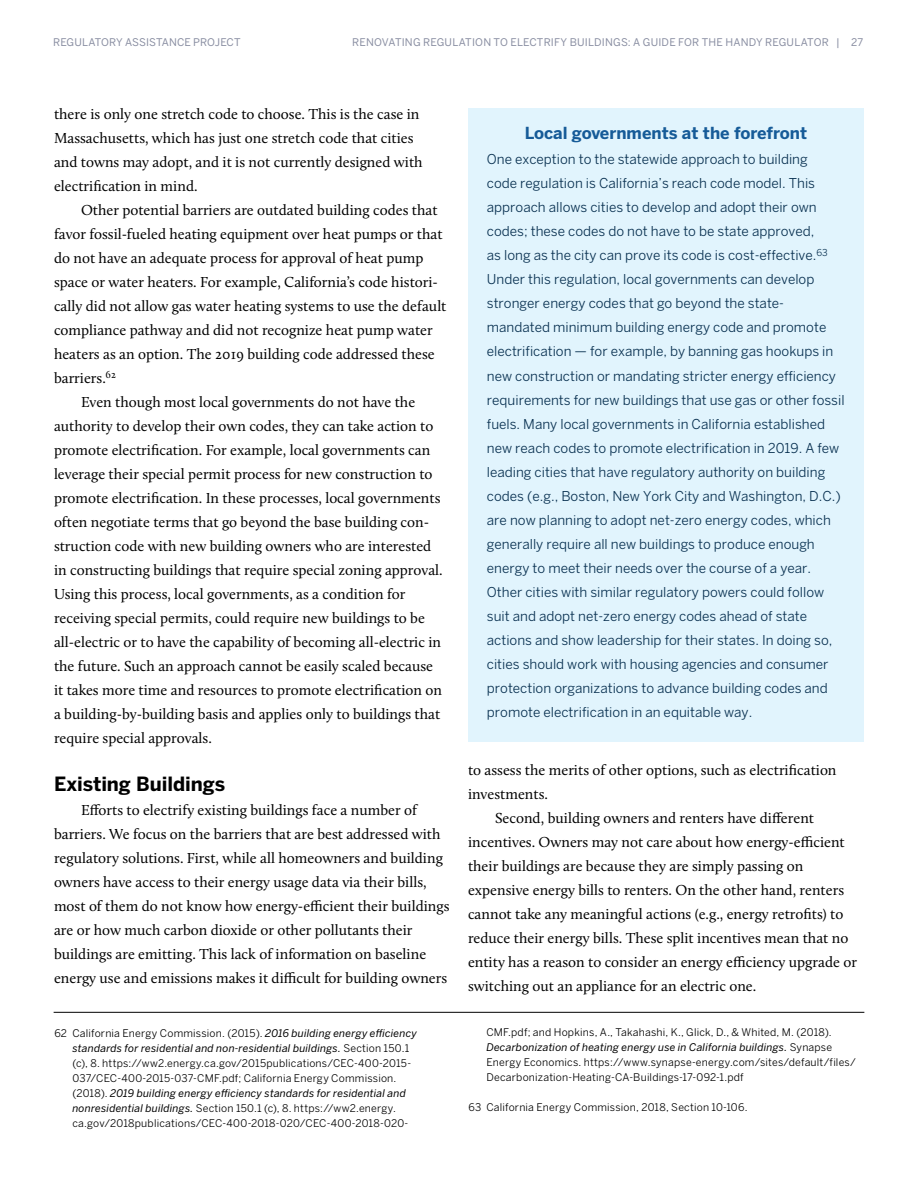
<style>
.page{position:relative;width:918px;height:1188px;background:#fff}
.page>*{position:absolute;margin:0;border:0;box-sizing:border-box;transform-origin:0 0}
.t1{font:700 19.5px "Benton Sans";letter-spacing:-.005em;color:#000}
.t2{font:700 16.5px "Benton Sans";color:#165b98}
.t3{font:15px/24px "Calluna";color:#000}
.t4{font:13.5px/24px "Benton Sans";color:#083050}
.t5{font:10.5px/15px "Benton Sans";letter-spacing:.02em;color:#000}
.t6{font:10.5px "Benton Sans";letter-spacing:.015em;color:#888da1}
.s1{font-style:italic}
</style>
<div class="page">
<div style="left:468px;top:108px;width:395px;height:634px;background:#e1f4fd"></div>
<hr style="left:54px;top:1012px;width:810px;height:1px;background:#000">
<p class="t6" style="left:53px;top:36px;width:189px">REGULATORY ASSISTANCE PROJECT</p>
<p class="t6" style="left:352px;top:36px;width:512px">RENOVATING REGULATION TO ELECTRIFY BUILDINGS: A GUIDE FOR THE HANDY REGULATOR | 27</p>
<p class="t3" style="left:54px;top:102px;width:370px">there is only one stretch code to choose. This is the case in Massachusetts, which has just one stretch code that cities and towns may adopt, and it is not currently designed with electrification in mind.</p>
<p class="t3" style="left:81px;top:198px;width:358px">Other potential barriers are outdated building codes that</p>
<p class="t3" style="left:54px;top:222px;width:390px">favor fossil-fueled heating equipment over heat pumps or that</p>
<p class="t3" style="left:54px;top:246px;width:371px">do not have an adequate process for approval of heat pump</p>
<p class="t3" style="left:54px;top:270px;width:385px">space or water heaters. For example, California’s code histori-</p>
<p class="t3" style="left:54px;top:294px;width:394px">cally did not allow gas water heating systems to use the default</p>
<p class="t3" style="left:54px;top:318px;width:380px">compliance pathway and did not recognize heat pump water</p>
<p class="t3" style="left:54px;top:342px;width:382px">heaters as an option. The 2019 building code addressed these</p>
<p class="t3" style="left:54px;top:366px;width:63px">barriers.<sup>62</sup></p>
<p class="t3" style="left:81px;top:390px;width:336px">Even though most local governments do not have the</p>
<p class="t3" style="left:54px;top:414px;width:381px">authority to develop their own codes, they can take action to</p>
<p class="t3" style="left:54px;top:438px;width:378px">promote electrification. For example, local governments can</p>
<p class="t3" style="left:54px;top:462px;width:380px">leverage their special permit process for new construction to</p>
<p class="t3" style="left:54px;top:486px;width:388px">promote electrification. In these processes, local governments</p>
<p class="t3" style="left:54px;top:510px;width:377px">often negotiate terms that go beyond the base building con-</p>
<p class="t3" style="left:54px;top:534px;width:379px">struction code with new building owners who are interested</p>
<p class="t3" style="left:54px;top:558px;width:390px">in constructing buildings that require special zoning approval.</p>
<p class="t3" style="left:54px;top:582px;width:353px">Using this process, local governments, as a condition for</p>
<p class="t3" style="left:54px;top:606px;width:372px">receiving special permits, could require new buildings to be</p>
<p class="t3" style="left:54px;top:630px;width:389px">all-electric or to have the capability of becoming all-electric in</p>
<p class="t3" style="left:54px;top:654px;width:381px">the future. Such an approach cannot be easily scaled because</p>
<p class="t3" style="left:54px;top:678px;width:390px">it takes more time and resources to promote electrification on</p>
<p class="t3" style="left:54px;top:702px;width:388px">a building-by-building basis and applies only to buildings that</p>
<p class="t3" style="left:54px;top:726px;width:159px">require special approvals.</p>
<h1 class="t1" style="left:54px;top:772px;width:173px">Existing Buildings</h1>
<p class="t3" style="left:54px;top:798px;width:397px;text-indent:27px">Efforts to electrify existing buildings face a number of barriers. We focus on the barriers that are best addressed with regulatory solutions. First, while all homeowners and building owners have access to their energy usage data via their bills, most of them do not know how energy-efficient their buildings are or how much carbon dioxide or other pollutants their buildings are emitting. This lack of information on baseline energy use and emissions makes it difficult for building owners</p>
<p class="t2" style="left:525px;top:123px;width:284px">Local governments at the forefront</p>
<p class="t4" style="left:487px;top:147px;width:359px">One exception to the statewide approach to building<br>code regulation is California’s reach code model. This approach allows cities to develop and adopt their own codes; these codes do not have to be state approved,<br>as long as the city can prove its code is cost-effective.<sup>63<br></sup>Under this regulation, local governments can develop stronger energy codes that go beyond the state&shy;mandated minimum building energy code and promote electrification — for example, by banning gas hookups in new construction or mandating stricter energy efficiency requirements for new buildings that use gas or other fossil fuels. Many local governments in California established new reach codes to promote electrification in 2019. A few leading cities that have regulatory authority on building codes (e.g., Boston, New York City and Washington, D.C.) are now planning to adopt net-zero energy codes, which generally require all new buildings to produce enough energy to meet their needs over the course of a year.<br>Other cities with similar regulatory powers could follow suit and adopt net-zero energy codes ahead of state actions and show leadership for their states. In doing so, cities should work with housing agencies and consumer protection organizations to advance building codes and promote electrification in an equitable way.</p>
<p class="t3" style="left:468px;top:758px;width:370px">to assess the merits of other options, such as electrification investments.</p>
<p class="t3" style="left:468px;top:806px;width:391px;text-indent:27px">Second, building owners and renters have different incentives. Owners may not care about how energy-efficient their buildings are because they are simply passing on expensive energy bills to renters. On the other hand, renters cannot take any meaningful actions (e.g., energy retrofits) to reduce their energy bills. These split incentives mean that no entity has a reason to consider an energy efficiency upgrade or switching out an appliance for an electric one.</p>
<p class="t5" style="left:72px;top:1025px;width:346px;text-indent:-18px">62 California Energy Commission. (2015). <span class="s1">2016 building energy efficiency standards for residential and non-residential buildings.</span> Section 150.1 (c), 8. https://ww2.energy.ca.gov/2015publications/CEC-400-2015- 037/CEC-400-2015-037-CMF.pdf; California Energy Commission. (2018). <span class="s1">2019 building energy efficiency standards for residential and nonresidential buildings.</span> Section 150.1 (c), 8. https://ww2.energy. ca.gov/2018publications/CEC-400-2018-020/CEC-400-2018-020-</p>
<p class="t5" style="left:486px;top:1025px;width:371px">CMF.pdf; and Hopkins, A., Takahashi, K., Glick, D., &amp; Whited, M. (2018).<br><span class="s1">Decarbonization of heating energy use in California buildings.</span> Synapse Energy Economics. https://www.synapse-energy.com/sites/default/files/ Decarbonization-Heating-CA-Buildings-17-092-1.pdf</p>
<p class="t5" style="left:468px;top:1100px;width:281px">63 California Energy Commission, 2018, Section 10-106.</p>
</div>
